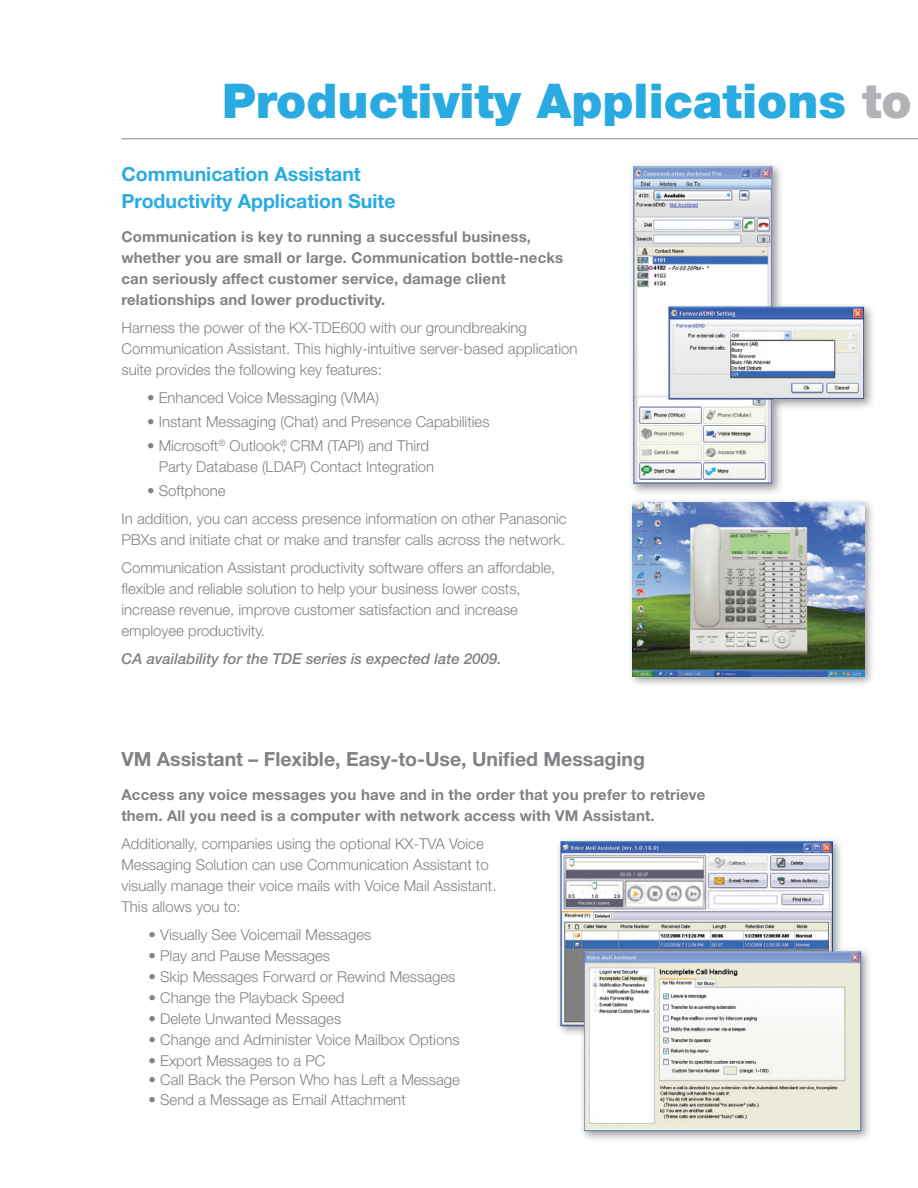
<style>
.page{position:relative;width:918px;height:1188px;background:#fff}
.page>*{position:absolute;margin:0;border:0;box-sizing:border-box;transform-origin:0 0}
.t1{font:900 48px "Helvetica Neue";color:#29abe2}
.t2{font:700 19.5px/27px "Helvetica Neue";color:#29abe2}
.t3{font:700 19.5px "Helvetica Neue";color:#808285}
.t4{font:300 15px/21px "Helvetica Neue";color:#808285}
.t5{font:700 15px/21px "Helvetica Neue";letter-spacing:.01em;color:#808285}
.t6{font:italic 500 15px "Helvetica Neue";color:#808285}
.s1{color:#b2b3b7}
</style>
<div class="page">
<div style="left:555px;top:836px;width:317px;height:307px;background:#231f20;opacity:.45"></div>
<img style="left:560px;top:841px;width:301px;height:290px">
<div style="left:627px;top:498px;width:248px;height:190px;background:#231f20;opacity:.45"></div>
<img style="left:632px;top:503px;width:232px;height:173px">
<div style="left:628px;top:161px;width:248px;height:335px;background:#231f20;opacity:.45"></div>
<img style="left:633px;top:166px;width:231px;height:318px">
<hr style="left:122px;top:138px;width:796px;height:1px;background:#808285">
<p class="t1" style="left:222px;top:72px;width:691px">Productivity Applications <span class="s1">to</span></p>
<p class="t2" style="left:122px;top:160px;width:276px">Communication Assistant<br>Productivity Application Suite</p>
<p class="t5" style="left:122px;top:226px;width:443px">Communication is key to running a successful business, whether you are small or large. Communication bottle-necks can seriously affect customer service, damage client relationships and lower productivity.</p>
<p class="t4" style="left:122px;top:317px;width:458px">Harness the power of the KX-TDE600 with our groundbreaking<br>Communication Assistant. This highly-intuitive server-based application suite provides the following key features:</p>
<p class="t4" style="left:147px;top:386px;width:234px">• Enhanced Voice Messaging (VMA)</p>
<p class="t4" style="left:147px;top:411px;width:344px">• Instant Messaging (Chat) and Presence Capabilities</p>
<p class="t4" style="left:159px;top:435px;width:277px;text-indent:-12px">• Microsoft<sup>®</sup> Outlook<sup>®</sup>, CRM (TAPI) and Third<br>Party Database (LDAP) Contact Integration</p>
<p class="t4" style="left:147px;top:480px;width:80px">• Softphone</p>
<p class="t4" style="left:122px;top:508px;width:447px">In addition, you can access presence information on other Panasonic<br>PBXs and initiate chat or make and transfer calls across the network.</p>
<p class="t4" style="left:122px;top:557px;width:435px">Communication Assistant productivity software offers an affordable, flexible and reliable solution to help your business lower costs, increase revenue, improve customer satisfaction and increase employee productivity.</p>
<p class="t6" style="left:122px;top:649px;width:382px">CA availability for the TDE series is expected late 2009.</p>
<p class="t3" style="left:122px;top:747px;width:525px">VM Assistant – Flexible, Easy-to-Use, Unified Messaging</p>
<p class="t5" style="left:122px;top:784px;width:586px">Access any voice messages you have and in the order that you prefer to retrieve them. All you need is a computer with network access with VM Assistant.</p>
<p class="t4" style="left:122px;top:833px;width:377px">Additionally, companies using the optional KX-TVA Voice Messaging Solution can use Communication Assistant to visually manage their voice mails with Voice Mail Assistant.<br>This allows you to:</p>
<p class="t4" style="left:148px;top:923px;width:224px">• Visually See Voicemail Messages</p>
<p class="t4" style="left:148px;top:944px;width:183px">• Play and Pause Messages</p>
<p class="t4" style="left:148px;top:965px;width:309px">• Skip Messages Forward or Rewind Messages</p>
<p class="t4" style="left:148px;top:986px;width:197px">• Change the Playback Speed</p>
<p class="t4" style="left:148px;top:1007px;width:194px">• Delete Unwanted Messages</p>
<p class="t4" style="left:148px;top:1028px;width:313px">• Change and Administer Voice Mailbox Options</p>
<p class="t4" style="left:148px;top:1049px;width:178px">• Export Messages to a PC</p>
<p class="t4" style="left:148px;top:1069px;width:313px">• Call Back the Person Who has Left a Message</p>
<p class="t4" style="left:148px;top:1088px;width:259px">• Send a Message as Email Attachment</p>
</div>
